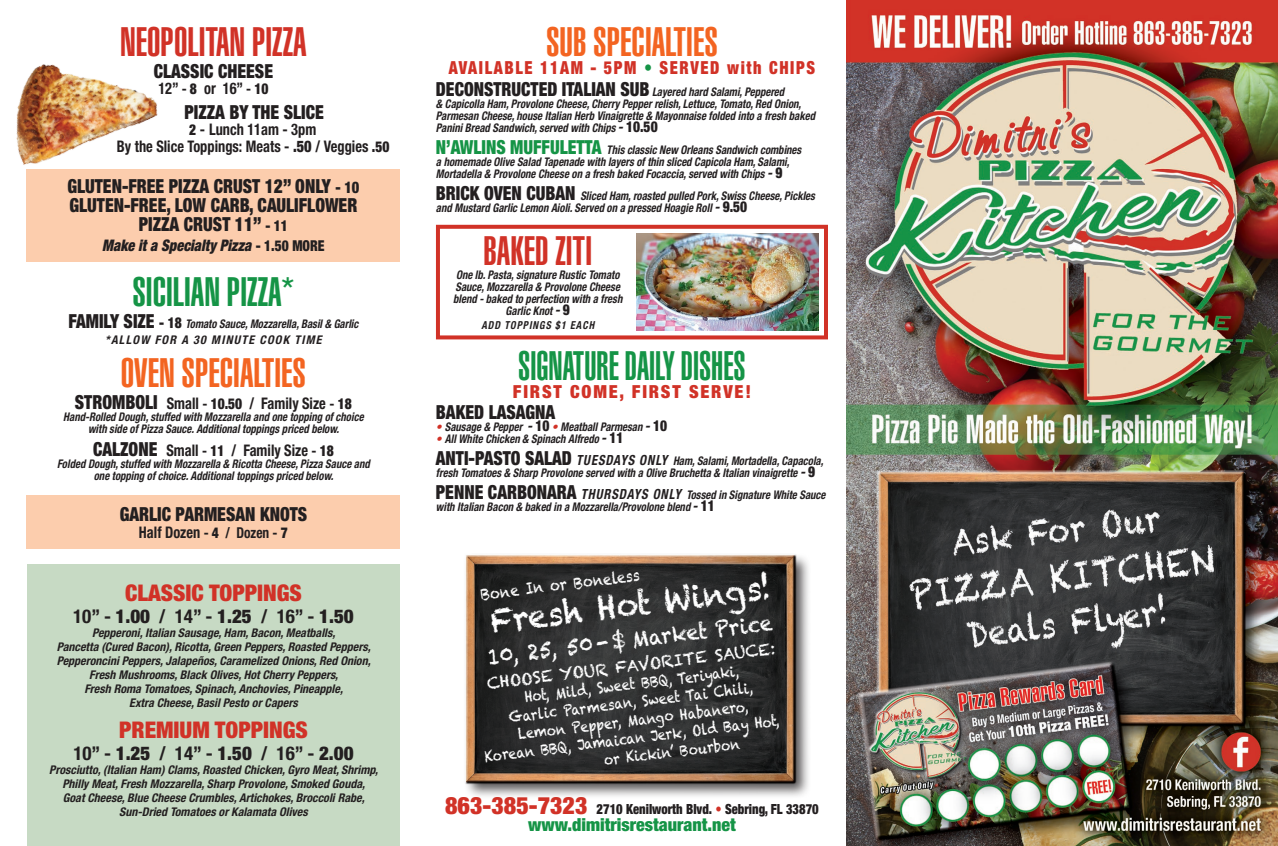
<style>
.page{position:relative;width:1278px;height:846px;background:#fff}
.page>*{position:absolute;margin:0;border:0;box-sizing:border-box;transform-origin:0 0}
.t1{font:900 extra-condensed 40.5px "Helvetica";color:#f36421}
.t2{font:900 extra-condensed 40.5px "Helvetica";color:#d13227}
.t3{font:900 extra-condensed 40.5px "Helvetica";color:#159446;scale:.9 1}
.t4{font:900 extra-condensed 40.5px "Helvetica";color:#159446}
.t5{font:33px "Chalkduster";color:#fff;scale:.93 1}
.t6{font:900 condensed 23px "Helvetica Neue LT Std";color:#d13227}
.t7{font:22px "Chalkduster";color:#fff;scale:.9 1}
.t8{font:900 condensed 19.4px/19px "Helvetica Neue LT Std";color:#231f20;text-align:center;scale:.9 1}
.t9{font:700 condensed 19px "Helvetica Neue LT Std";color:#231f20}
.t10{font:900 condensed 18px "Helvetica Neue LT Std";letter-spacing:.1em;color:#d13227;scale:.9 1}
.t11{font:900 condensed 18px "Helvetica Neue LT Std";color:#159446}
.t12{font:900 condensed 18px "Helvetica Neue LT Std";letter-spacing:.1em;color:#d13227}
.t13{font:700 condensed 16px/17px "Helvetica Neue LT Std";color:#231f20;text-align:center;scale:.9 1}
.t14{font:italic 900 condensed 16px "Helvetica Neue LT Std";color:#231f20;scale:.9 1}
.t15{font:16px "Chalkduster";color:#fff}
.t16{font:16px "Chalkduster";color:#fff;scale:.85 1}
.t17{font:15px "Chalkduster";color:#fff;scale:.85 1}
.t18{font:900 condensed 14px "Helvetica Neue LT Std";color:#231f20;scale:.9 1}
.t19{font:italic 700 condensed 12px/14px "Helvetica Neue LT Std";color:#231f20;text-align:center}
.t20{font:italic 700 condensed 12px "Helvetica Neue LT Std";letter-spacing:.1em;color:#231f20}
.t21{font:italic 700 condensed 11.9px/12px "Helvetica Neue LT Std";color:#231f20;scale:.9 1}
.t22{font:italic 700 condensed 11px "Helvetica Neue LT Std";letter-spacing:.1em;color:#231f20;scale:.9 1}
.s1{font-size:15px}
.s2{font-weight:900;font-size:15px}
.s3{font-weight:900}
.s4{font-size:16px}
.s5{font-style:normal;font-size:15px}
.s6{font-weight:900;font-style:normal;font-size:19.4px}
.s7{font-weight:900;font-style:normal;font-size:15px}
.s8{font-weight:900;font-size:19.4px}
.s9{color:#159446}
.s10{font-weight:900;font-style:normal;font-size:19.4px;color:#159446}
.s11{color:#d13227}
.s12{font-size:14px}
.s13{font-size:24px;color:#d13227}
</style>
<div class="page">
<div style="left:27px;top:495px;width:373px;height:54px;background:#fccdad"></div>
<div style="left:27px;top:169px;width:373px;height:93px;background:#fccdad"></div>
<div style="left:27px;top:564px;width:373px;height:282px;background:#c7dac4"></div>
<img style="left:16px;top:64px;width:142px;height:121px">
<img style="left:846px;top:0;width:432px;height:846px">
<div style="left:436px;top:225px;width:392px;height:114px;border:4px solid #d13227"></div>
<img style="left:465px;top:554px;width:344px;height:242px">
<img style="left:637px;top:233px;width:182px;height:98px">
<h1 class="t2" style="left:120px;top:19px;width:188px">NEOPOLITAN PIZZA</h1>
<h3 class="t8" style="left:154px;top:61px;width:134px">CLASSIC CHEESE</h3>
<h3 class="t13" style="left:158px;top:80px;width:124px">12” <span class="s1">-</span> <span class="s2">8</span> or 16” <span class="s1">-</span> <span class="s2">10</span></h3>
<h3 class="t8" style="left:185px;top:102px;width:156px">PIZZA BY THE SLICE</h3>
<h3 class="t13" style="left:117px;top:121px;width:304px"><span class="s2">2</span> - Lunch 11am - 3pm<br>By the Slice Toppings: Meats - <span class="s3">.50</span> / Veggies <span class="s2">.50</span></h3>
<h3 class="t8" style="left:67px;top:176px;width:326px">GLUTEN-FREE PIZZA CRUST 12” ONLY <span class="s4">- 10<br></span>GLUTEN-FREE, LOW CARB, CAULIFLOWER<br>PIZZA CRUST 11” <span class="s1">- 11</span></h3>
<h3 class="t14" style="left:102px;top:236px;width:249px">Make it a Specialty Pizza <span class="s5">- 1.50 MORE</span></h3>
<h1 class="t4" style="left:132px;top:269px;width:163px">SICILIAN PIZZA*</h1>
<p class="t21" style="left:68px;top:318px;width:324px"><span class="s6">FAMILY SIZE</span> <span class="s7">- 18</span> Tomato Sauce, Mozzarella, Basil &amp; Garlic</p>
<p class="t20" style="left:105px;top:333px;width:218px">*ALLOW FOR A 30 MINUTE COOK TIME</p>
<h1 class="t1" style="left:121px;top:350px;width:187px">OVEN SPECIALTIES</h1>
<h3 class="t13" style="left:75px;top:395px;width:309px"><span class="s8">STROMBOLI</span> Small <span class="s1">-</span> <span class="s2">10.50</span> / Family Size <span class="s1">-</span> <span class="s2">18</span></h3>
<p class="t21" style="left:63px;top:411px;width:335px;text-align:center">Hand-Rolled Dough, stuffed with Mozzarella and one topping of choice with side of Pizza Sauce. Additional toppings priced below.</p>
<h3 class="t13" style="left:93px;top:442px;width:269px"><span class="s8">CALZONE</span> Small <span class="s1">-</span> <span class="s2">11</span> / Family Size <span class="s1">-</span> <span class="s2">18</span></h3>
<p class="t21" style="left:57px;top:458px;width:349px;text-align:center">Folded Dough, stuffed with Mozzarella &amp; Ricotta Cheese, Pizza Sauce and one topping of choice. Additional toppings priced below.</p>
<h3 class="t8" style="left:120px;top:504px;width:210px">GARLIC PARMESAN KNOTS</h3>
<h3 class="t13" style="left:139px;top:523px;width:167px">Half Dozen <span class="s1">-</span> <span class="s2">4</span> <span class="s1">/ Dozen -</span> <span class="s2">7</span></h3>
<h3 class="t6" style="left:125px;top:578px;width:178px">CLASSIC TOPPINGS</h3>
<h3 class="t9" style="left:73px;top:604px;width:282px">10” - <span class="s3">1.00</span> / 14” - <span class="s3">1.25</span> / 16” - <span class="s3">1.50</span></h3>
<p class="t19" style="left:57px;top:625px;width:315px">Pepperoni, Italian Sausage, Ham, Bacon, Meatballs,<br>Pancetta (Cured Bacon), Ricotta, Green Peppers, Roasted Peppers, Pepperoncini Peppers, Jalapeños, Caramelized Onions, Red Onion, Fresh Mushrooms, Black Olives, Hot Cherry Peppers,<br>Fresh Roma Tomatoes, Spinach, Anchovies, Pineapple,<br>Extra Cheese, Basil Pesto or Capers</p>
<h3 class="t6" style="left:119px;top:715px;width:190px">PREMIUM TOPPINGS</h3>
<h3 class="t9" style="left:73px;top:741px;width:282px">10” - <span class="s3">1.25</span> / 14” - <span class="s3">1.50</span> / 16” - <span class="s3">2.00</span></h3>
<p class="t19" style="left:49px;top:762px;width:330px">Prosciutto, (Italian Ham) Clams, Roasted Chicken, Gyro Meat, Shrimp, Philly Meat, Fresh Mozzarella, Sharp Provolone, Smoked Gouda,<br>Goat Cheese, Blue Cheese Crumbles, Artichokes, Broccoli Rabe, Sun-Dried Tomatoes or Kalamata Olives</p>
<h1 class="t1" style="left:546px;top:19px;width:173px">SUB SPECIALTIES</h1>
<h3 class="t10" style="left:449px;top:57px;width:409px">AVAILABLE 11AM - 5PM <span class="s9">•</span> SERVED with CHIPS</h3>
<p class="t21" style="left:436px;top:86px;width:423px"><span class="s6">DECONSTRUCTED ITALIAN SUB</span> Layered hard Salami, Peppered<br>&amp; Capicolla Ham, Provolone Cheese, Cherry Pepper relish, Lettuce, Tomato, Red Onion, Parmesan Cheese, house Italian Herb Vinaigrette &amp; Mayonnaise folded into a fresh baked Panini Bread Sandwich, served with Chips <span class="s1">-</span> <span class="s7">10.50</span></p>
<p class="t21" style="left:436px;top:144px;width:408px"><span class="s10">N’AWLINS MUFFULETTA</span> This classic New Orleans Sandwich combines a homemade Olive Salad Tapenade with layers of thin sliced Capicola Ham, Salami,<br>Mortadella &amp; Provolone Cheese on a fresh baked Focaccia, served with Chips <span class="s1">-</span> <span class="s7">9</span></p>
<p class="t21" style="left:436px;top:190px;width:423px"><span class="s6">BRICK OVEN CUBAN</span> Sliced Ham, roasted pulled Pork, Swiss Cheese, Pickles and Mustard Garlic Lemon Aioli. Served on a pressed Hoagie Roll <span class="s1">-</span> <span class="s7">9.50</span></p>
<h1 class="t2" style="left:483px;top:228px;width:110px">BAKED ZITI</h1>
<p class="t21" style="left:453px;top:269px;width:190px;text-align:center">One lb. Pasta, signature Rustic Tomato<br>Sauce, Mozzarella &amp; Provolone Cheese blend - baked to perfection with a fresh<br>Garlic Knot <span class="s1">-</span> <span class="s7">9</span></p>
<p class="t22" style="left:481px;top:319px;width:127px">ADD TOPPINGS $1 EACH</p>
<h1 class="t3" style="left:518px;top:343px;width:254px">SIGNATURE DAILY DISHES</h1>
<h3 class="t12" style="left:513px;top:381px;width:240px">FIRST COME, FIRST SERVE!</h3>
<h3 class="t8" style="left:436px;top:402px;width:134px">BAKED LASAGNA</h3>
<p class="t21" style="left:436px;top:421px;width:258px"><span class="s11">•</span> Sausage &amp; Pepper <span class="s1">-</span> <span class="s7">10</span> <span class="s11">•</span> Meatball Parmesan <span class="s1">-</span> <span class="s7">10</span></p>
<p class="t21" style="left:436px;top:428px;width:432px;line-height:22px"><span class="s11">•</span> All White Chicken &amp; Spinach Alfredo <span class="s1">-</span> <span class="s7">11<br></span><span class="s6">ANTI-PASTO SALAD</span> <span class="s12">TUESDAYS ONLY</span> Ham, Salami, Mortadella, Capacola,</p>
<p class="t21" style="left:436px;top:462px;width:434px;line-height:22px">fresh Tomatoes &amp; Sharp Provolone served with a Olive Bruchetta &amp; Italian vinaigrette <span class="s1">-</span> <span class="s7">9<br></span><span class="s6">PENNE CARBONARA</span> <span class="s12">THURSDAYS ONLY</span> Tossed in Signature White Sauce</p>
<p class="t21" style="left:436px;top:501px;width:311px">with Italian Bacon &amp; baked in a Mozzarella/Provolone blend <span class="s1">-</span> <span class="s7">11</span></p>
<h3 class="t16" style="left:480px;top:585px;width:190px;rotate:-7deg">Bone In or Boneless</h3>
<h2 class="t5" style="left:488px;top:602px;width:305px;rotate:-7deg">Fresh Hot Wings!</h2>
<h3 class="t7" style="left:486px;top:644px;width:320px;rotate:-7deg">10, 25, 50 - $ Market Price</h3>
<h3 class="t15" style="left:486px;top:674px;width:292px;rotate:-7deg">CHOOSE YOUR FAVORITE SAUCE:</h3>
<p class="t17" style="left:524px;top:688px;width:255px;rotate:-7deg">Hot, Mild, Sweet BBQ, Teriyaki,</p>
<p class="t17" style="left:508px;top:709px;width:291px;rotate:-7deg">Garlic Parmesan, Sweet Tai Chili,</p>
<p class="t17" style="left:517px;top:726px;width:274px;rotate:-7deg">Lemon Pepper, Mango Habanero,</p>
<p class="t17" style="left:484px;top:748px;width:350px;rotate:-7deg">Korean BBQ, Jamaican Jerk, Old Bay Hot,</p>
<p class="t17" style="left:603px;top:751px;width:163px;rotate:-7deg">or Kickin’ Bourbon</p>
<p class="t18" style="left:445px;top:800px;width:417px"><span class="s13">863-385-7323</span> 2710 Kenilworth Blvd. <span class="s11">•</span> Sebring, FL 33870</p>
<h3 class="t11" style="left:528px;top:813px;width:209px">www.dimitrisrestaurant.net</h3>
</div>
